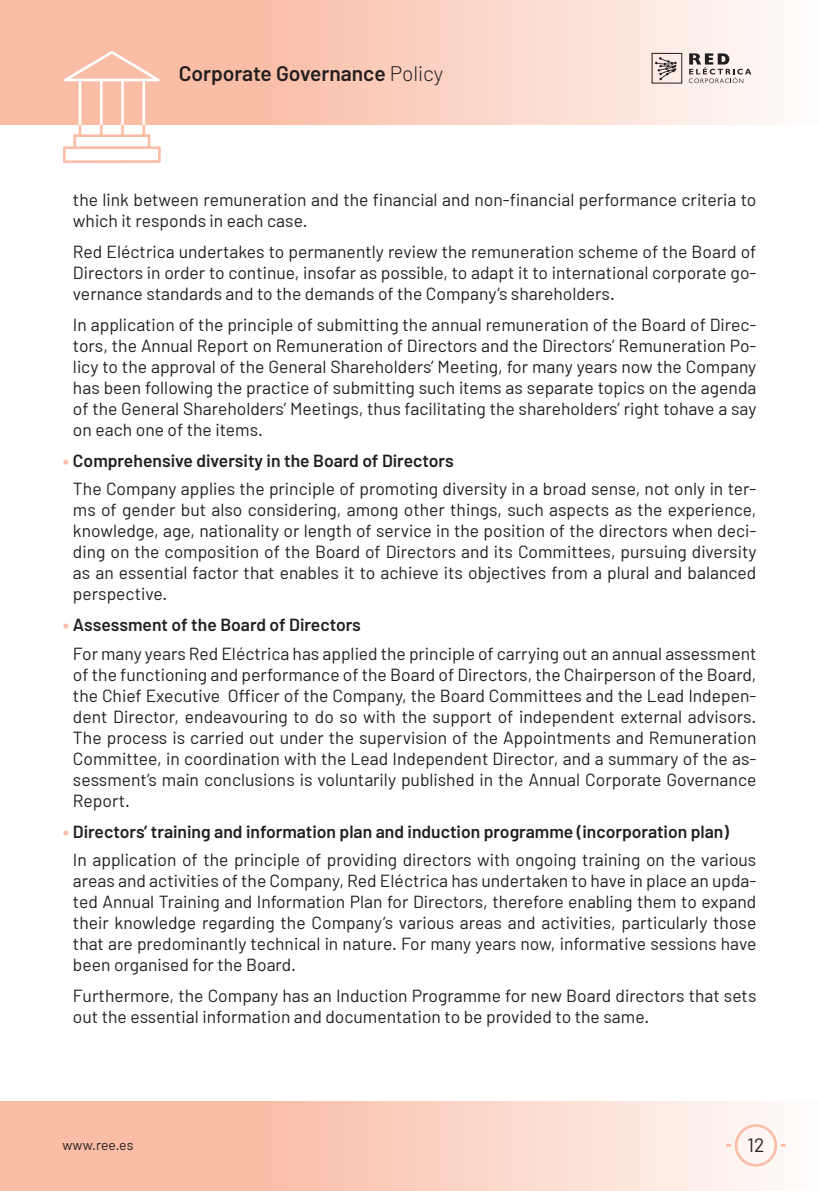
<style>
.page{position:relative;width:819px;height:1191px;background:#fff}
.page>*{position:absolute;margin:0;border:0;box-sizing:border-box;transform-origin:0 0}
.t1{font:600 21px "Barlow";color:#231f20}
.t2{font:19.25px "Barlow";color:#231f20}
.Sin_Guión{font:17.5px/21px "Barlow";color:#231f20;text-align:justify}
.t3{font:600 17.5px "Barlow";color:#231f20}
.t4{font:14px "Barlow";color:#231f20}
.s1{font-weight:300}
.s2{font-weight:900;color:#fabda6}
</style>
<div class="page">
<svg style="left:0;top:1101px;width:786px;height:90px;background:#fbd0c1"></svg>
<svg style="left:0;top:0;width:768px;height:124px;background:#fbd1c1"></svg>
<svg style="left:56px;top:49px;width:106px;height:114px"></svg>
<div style="left:651px;top:53px;width:31px;height:30px;border:1px solid #231f20"></div>
<svg style="left:688px;top:53px;width:63px;height:30px"></svg>
<svg style="left:655px;top:57px;width:21px;height:23px"></svg>
<div style="left:734px;top:1124px;width:43px;height:42px;border:3px solid #fabda6;border-radius:50%"></div>
<p class="t1" style="left:179px;top:60px;width:266px">Corporate Governance <span class="s1">Policy</span></p>
<p class="Sin_Guión" style="left:73px;top:189px;width:685px">the link between remuneration and the financial and non-financial performance criteria to which it responds in each case.</p>
<p class="Sin_Guión" style="left:73px;top:241px;width:685px">Red Eléctrica undertakes to permanently review the remuneration scheme of the Board of Directors in order to continue, insofar as possible, to adapt it to international corporate go&shy;vernance standards and to the demands of the Company’s shareholders.</p>
<p class="Sin_Guión" style="left:73px;top:314px;width:685px">In application of the principle of submitting the annual remuneration of the Board of Direc&shy;tors, the Annual Report on Remuneration of Directors and the Directors’ Remuneration Po&shy;licy to the approval of the General Shareholders’ Meeting, for many years now the Company has been following the practice of submitting such items as separate topics on the agenda of the General Shareholders’ Meetings, thus facilitating the shareholders’ right tohave a say on each one of the items.</p>
<p class="t3" style="left:63px;top:450px;width:392px"><span class="s2">•</span> Comprehensive diversity in the Board of Directors</p>
<p class="Sin_Guión" style="left:73px;top:478px;width:685px">The Company applies the principle of promoting diversity in a broad sense, not only in ter&shy;ms of gender but also considering, among other things, such aspects as the experience, knowledge, age, nationality or length of service in the position of the directors when deci&shy;ding on the composition of the Board of Directors and its Committees, pursuing diversity as an essential factor that enables it to achieve its objectives from a plural and balanced perspective.</p>
<p class="t3" style="left:63px;top:614px;width:299px"><span class="s2">•</span> Assessment of the Board of Directors</p>
<p class="Sin_Guión" style="left:73px;top:642px;width:685px">For many years Red Eléctrica has applied the principle of carrying out an annual assessment of the functioning and performance of the Board of Directors, the Chairperson of the Board, the Chief Executive Officer of the Company, the Board Committees and the Lead Indepen&shy;dent Director, endeavouring to do so with the support of independent external advisors.<br>The process is carried out under the supervision of the Appointments and Remuneration Committee, in coordination with the Lead Independent Director, and a summary of the as&shy;sessment’s main conclusions is voluntarily published in the Annual Corporate Governance Report.</p>
<p class="t3" style="left:63px;top:820px;width:667px"><span class="s2">•</span> Directors’ training and information plan and induction programme (incorporation plan)</p>
<p class="Sin_Guión" style="left:73px;top:849px;width:685px">In application of the principle of providing directors with ongoing training on the various areas and activities of the Company, Red Eléctrica has undertaken to have in place an upda&shy;ted Annual Training and Information Plan for Directors, therefore enabling them to expand their knowledge regarding the Company’s various areas and activities, particularly those that are predominantly technical in nature. For many years now, informative sessions have been organised for the Board.</p>
<p class="Sin_Guión" style="left:73px;top:985px;width:685px">Furthermore, the Company has an Induction Programme for new Board directors that sets out the essential information and documentation to be provided to the same.</p>
<p class="t4" style="left:63px;top:1136px;width:72px">www.ree.es</p>
<p class="t2" style="left:747px;top:1133px;width:18px">12</p>
</div>
